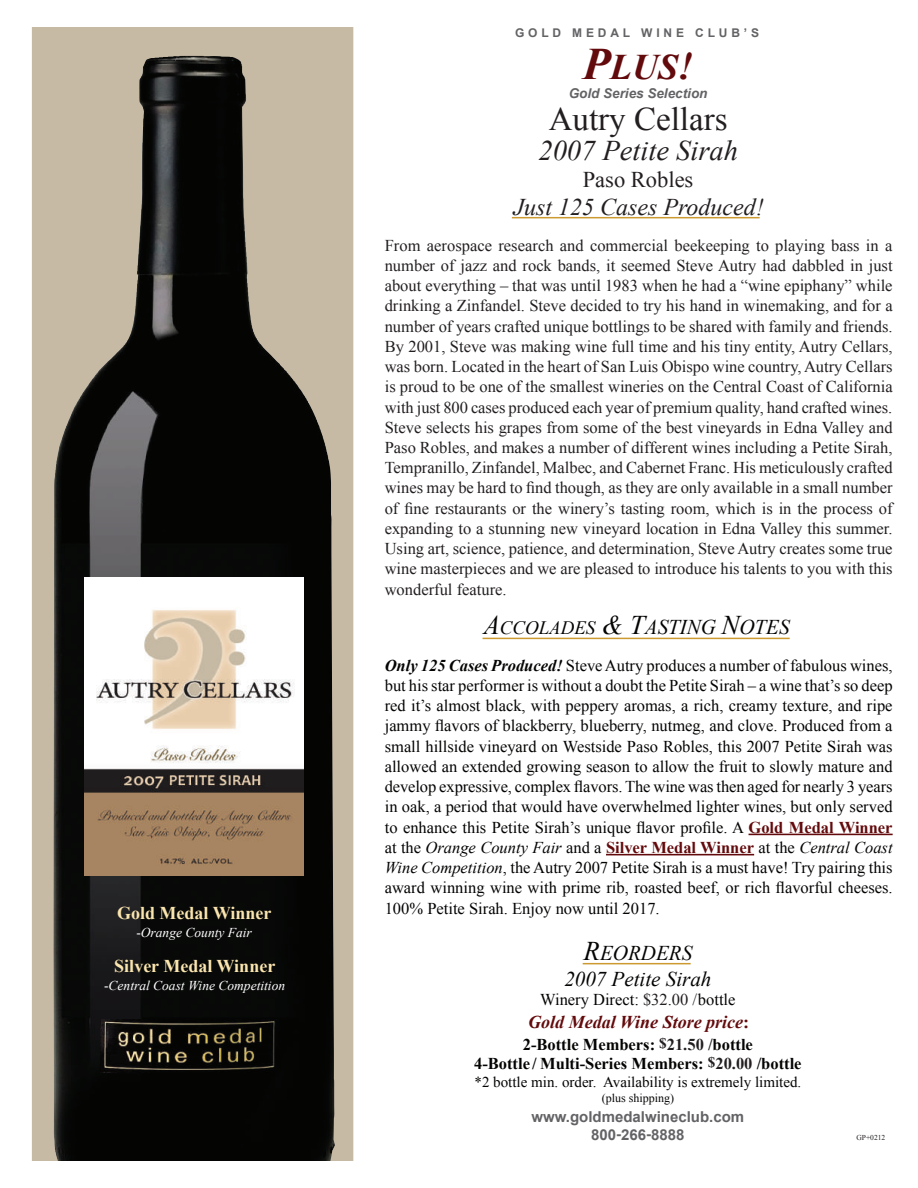
<style>
.page{position:relative;width:918px;height:1188px;background:#fff}
.page>*{position:absolute;margin:0;border:0;box-sizing:border-box;transform-origin:0 0}
.t1{font:italic 700 36px "Times New Roman";color:#630a0c}
.t2{font:33px "Times New Roman";color:#231f20}
.t3{font:italic 28.5px "Times New Roman";color:#231f20}
.t4{font:italic 24px "Times New Roman";color:#231f20}
.t5{font:22.5px "Times New Roman";color:#231f20}
.t6{font:italic 21px "Times New Roman";color:#040503}
.t7{font:700 18px "Times New Roman";color:#fbe5af}
.t8{font:italic 700 18px "Times New Roman";color:#630a0c}
.t9{font:16.5px/20.2px "Times New Roman";color:#231f20;text-align:justify}
.t10{font:16.5px/20.2px "Times New Roman";color:#040503;text-align:justify}
.t11{font:700 16.5px "Times New Roman";color:#040503}
.t12{font:15px "Times New Roman";color:#040503}
.t13{font:700 15px/18px "Arial";color:#636366;text-align:center}
.t14{font:italic 13.5px "Times New Roman";color:#fff}
.t15{font:italic 700 13.5px "Arial";color:#636366}
.t16{font:700 12px "Arial";letter-spacing:.32em;color:#636366}
.t17{font:12px "Times New Roman";color:#040503}
.t18{font:7.5px "Times New Roman";color:#231f20}
.s1{font-style:normal}
.s2{font-size:45px}
.s3{font-size:39px}
.s4{font-size:27px}
.s5{font-size:18.9px}
.s6{font-weight:700;font-style:italic}
.s7{font-weight:700;color:#630a0c}
.s8{font-style:italic}
.s9{color:#231f20}
.s10{font-size:15px;color:#231f20}
</style>
<div class="page">
<svg style="left:32px;top:27px;width:321px;height:1134px;background:#504c43"></svg>
<hr style="left:749px;top:834px;width:144px;height:1px;background:#630a0c">
<hr style="left:606px;top:854px;width:148px;height:1px;background:#630a0c">
<hr style="left:483px;top:638px;width:307px;height:1px;background:#cc9a31">
<hr style="left:583px;top:963px;width:108px;height:1px;background:#cc9a31">
<img style="left:66px;top:56px;width:114px;height:370px">
<hr style="left:512px;top:217px;width:248px;height:1px;background:#cc9a31">
<img style="left:100px;top:1019px;width:180px;height:54px">
<img style="left:84px;top:578px;width:219px;height:298px">
<p class="t7" style="left:117px;top:901px;width:156px">Gold Medal Winner</p>
<p class="t14" style="left:136px;top:924px;width:117px"><span class="s1">-</span>Orange County Fair</p>
<p class="t7" style="left:114px;top:954px;width:163px">Silver Medal Winner</p>
<p class="t14" style="left:104px;top:976px;width:183px"><span class="s1">-</span>Central Coast Wine Competition</p>
<p class="t16" style="left:515px;top:25px;width:245px">GOLD MEDAL WINE CLUB’S</p>
<h1 class="t1" style="left:583px;top:42px;width:112px"><span class="s2">P</span>LUS<span class="s3">!</span></h1>
<p class="t15" style="left:569px;top:84px;width:140px">Gold Series Selection</p>
<h2 class="t2" style="left:549px;top:96px;width:180px">Autry Cellars</h2>
<h3 class="t3" style="left:538px;top:131px;width:201px">2007 Petite Sirah</h3>
<h3 class="t5" style="left:583px;top:164px;width:112px">Paso Robles</h3>
<h3 class="t4" style="left:513px;top:190px;width:252px">Just 125 Cases Produced!</h3>
<p class="t9" style="left:385px;top:235px;width:509px">From aerospace research and commercial beekeeping to playing bass in a number of jazz and rock bands, it seemed Steve Autry had dabbled in just about everything – that was until 1983 when he had a “wine epiphany” while drinking a Zinfandel. Steve decided to try his hand in winemaking, and for a number of years crafted unique bottlings to be shared with family and friends.<br>By 2001, Steve was making wine full time and his tiny entity, Autry Cellars, was born. Located in the heart of San Luis Obispo wine country, Autry Cellars is proud to be one of the smallest wineries on the Central Coast of California with just 800 cases produced each year of premium quality, hand crafted wines.<br>Steve selects his grapes from some of the best vineyards in Edna Valley and Paso Robles, and makes a number of different wines including a Petite Sirah, Tempranillo, Zinfandel, Malbec, and Cabernet Franc. His meticulously crafted wines may be hard to find though, as they are only available in a small number of fine restaurants or the winery’s tasting room, which is in the process of expanding to a stunning new vineyard location in Edna Valley this summer.<br>Using art, science, patience, and determination, Steve Autry creates some true wine masterpieces and we are pleased to introduce his talents to you with this wonderful feature.</p>
<p class="t6" style="left:483px;top:612px;width:308px"><span class="s4">A</span><span class="s5">CCOLADES</span> <span class="s4">&amp; T</span>ASTING <span class="s4">N</span>OTES</p>
<p class="t10" style="left:385px;top:655px;width:509px"><span class="s6">Only 125 Cases Produced!</span> Steve Autry produces a number of fabulous wines, but his star performer is without a doubt the Petite Sirah – a wine that’s so deep red it’s almost black, with peppery aromas, a rich, creamy texture, and ripe jammy flavors of blackberry, blueberry, nutmeg, and clove. Produced from a small hillside vineyard on Westside Paso Robles, this 2007 Petite Sirah was allowed an extended growing season to allow the fruit to slowly mature and develop expressive, complex flavors. The wine was then aged for nearly 3 years in oak, a period that would have overwhelmed lighter wines, but only served to enhance this Petite Sirah’s unique flavor profile. A <span class="s7">Gold Medal Winner </span>at the <span class="s8">Orange County Fair</span> and a <span class="s7">Silver Medal Winner</span> at the <span class="s8">Central Coast Wine Competition</span>, the Autry 2007 Petite Sirah is a must have! Try pairing this award winning wine with prime rib, roasted beef, or rich flavorful cheeses.<br>100% Petite Sirah. Enjoy now until 2017.</p>
<p class="t6" style="left:584px;top:938px;width:110px"><span class="s4">R</span>EORDERS</p>
<p class="t6" style="left:564px;top:965px;width:148px">2007 Petite Sirah</p>
<p class="t10" style="left:540px;top:989px;width:197px">Winery Direct: <span class="s9">$32.00 /</span> bottle</p>
<p class="t8" style="left:528px;top:1010px;width:222px">Gold Medal Wine Store price<span class="s1">:</span></p>
<p class="t11" style="left:523px;top:1033px;width:232px">2-Bottle Members: <span class="s10">$</span><span class="s9">21.50 /</span>bottle</p>
<p class="t11" style="left:474px;top:1052px;width:329px">4-Bottle / Multi-Series Members: <span class="s10">$</span><span class="s9">20.00</span> /bottle</p>
<p class="t12" style="left:475px;top:1072px;width:328px">*2 bottle min. order. Availability is extremely limited.</p>
<p class="t17" style="left:602px;top:1090px;width:74px">(plus shipping)</p>
<p class="t13" style="left:531px;top:1108px;width:214px">www.goldmedalwineclub.com<br>800-266-8888</p>
<p class="t18" style="left:856px;top:1132px;width:30px">GP+0212</p>
</div>
